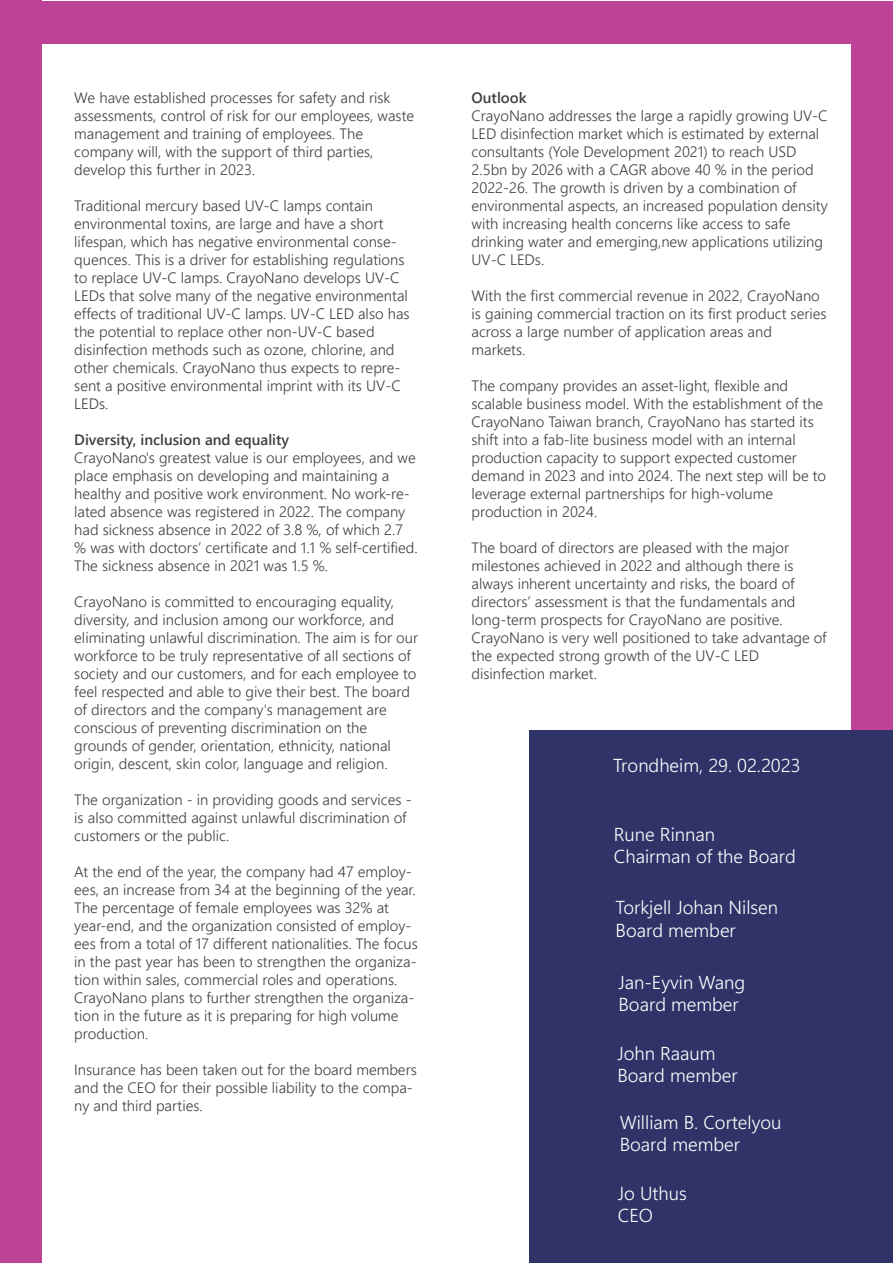
<style>
.page{position:relative;width:893px;height:1263px;background:#fff}
.page>*{position:absolute;margin:0;border:0;box-sizing:border-box;transform-origin:0 0}
.t1{font:18.75px/22.4px "Segoe UI Variable";color:#fff}
.t2{font:300 15px/18px "Segoe UI";color:#3f3f3f}
.t3{font:600 15px "Segoe UI";color:#3f3f3f}
</style>
<div class="page">
<div style="left:851px;top:2px;width:42px;height:1261px;background:#be4398"></div>
<div style="left:0;top:0;width:41px;height:1263px;background:#be4398"></div>
<div style="left:0;top:2px;width:890px;height:42px;background:#be4398"></div>
<div style="left:529px;top:730px;width:364px;height:532px;background:#2f3367"></div>
<p class="t2" style="left:74px;top:87px;width:341px">We have established processes for safety and risk assessments, control of risk for our employees, waste management and training of employees. The company will, with the support of third parties, develop this further in 2023.</p>
<p class="t2" style="left:74px;top:195px;width:337px">Traditional mercury based UV-C lamps contain environmental toxins, are large and have a short lifespan, which has negative environmental conse&shy;quences. This is a driver for establishing regulations to replace UV-C lamps. CrayoNano develops UV-C LEDs that solve many of the negative environmental effects of traditional UV-C lamps. UV-C LED also has the potential to replace other non-UV-C based disinfection methods such as ozone, chlorine, and other chemicals. CrayoNano thus expects to repre&shy;sent a positive environmental imprint with its UV-C LEDs.</p>
<p class="t3" style="left:74px;top:426px;width:216px">Diversity, inclusion and equality</p>
<p class="t2" style="left:74px;top:447px;width:345px">CrayoNano's greatest value is our employees, and we place emphasis on developing and maintaining a healthy and positive work environment. No work-re&shy;lated absence was registered in 2022. The company had sickness absence in 2022 of 3.8 %, of which 2.7 % was with doctors’ certificate and 1.1 % self-certified.<br>The sickness absence in 2021 was 1.5 %.</p>
<p class="t2" style="left:74px;top:591px;width:345px">CrayoNano is committed to encouraging equality, diversity, and inclusion among our workforce, and eliminating unlawful discrimination. The aim is for our workforce to be truly representative of all sections of society and our customers, and for each employee to feel respected and able to give their best. The board of directors and the company's management are conscious of preventing discrimination on the grounds of gender, orientation, ethnicity, national origin, descent, skin color, language and religion.</p>
<p class="t2" style="left:74px;top:789px;width:339px">The organization - in providing goods and services - is also committed against unlawful discrimination of customers or the public.</p>
<p class="t2" style="left:74px;top:861px;width:345px">At the end of the year, the company had 47 employ&shy;ees, an increase from 34 at the beginning of the year.<br>The percentage of female employees was 32% at year-end, and the organization consisted of employ&shy;ees from a total of 17 different nationalities. The focus in the past year has been to strengthen the organiza&shy;tion within sales, commercial roles and operations.<br>CrayoNano plans to further strengthen the organiza&shy;tion in the future as it is preparing for high volume production.</p>
<p class="t2" style="left:74px;top:1059px;width:344px">Insurance has been taken out for the board members and the CEO for their possible liability to the compa&shy;ny and third parties.</p>
<p class="t3" style="left:472px;top:84px;width:57px">Outlook</p>
<p class="t2" style="left:472px;top:105px;width:358px">CrayoNano addresses the large a rapidly growing UV-C LED disinfection market which is estimated by external consultants (Yole Development 2021) to reach USD 2.5bn by 2026 with a CAGR above 40 % in the period 2022-26. The growth is driven by a combination of environmental aspects, an increased population density with increasing health concerns like access to safe drinking water and emerging,new applications utilizing UV-C LEDs.</p>
<p class="t2" style="left:472px;top:285px;width:357px">With the first commercial revenue in 2022, CrayoNano is gaining commercial traction on its first product series across a large number of application areas and markets.</p>
<p class="t2" style="left:472px;top:375px;width:356px">The company provides an asset-light, flexible and scalable business model. With the establishment of the CrayoNano Taiwan branch, CrayoNano has started its shift into a fab-lite business model with an internal production capacity to support expected customer demand in 2023 and into 2024. The next step will be to leverage external partnerships for high-volume production in 2024.</p>
<p class="t2" style="left:472px;top:537px;width:357px">The board of directors are pleased with the major milestones achieved in 2022 and although there is always inherent uncertainty and risks, the board of directors’ assessment is that the fundamentals and long-term prospects for CrayoNano are positive.<br>CrayoNano is very well positioned to take advantage of the expected strong growth of the UV-C LED disinfection market.</p>
<p class="t1" style="left:613px;top:754px;width:189px">Trondheim, 29. 02.2023</p>
<p class="t1" style="left:614px;top:822px;width:184px">Rune Rinnan<br>Chairman of the Board</p>
<p class="t1" style="left:616px;top:896px;width:164px">Torkjell Johan Nilsen<br>Board member</p>
<p class="t1" style="left:618px;top:970px;width:128px">Jan-Eyvin Wang<br>Board member</p>
<p class="t1" style="left:617px;top:1042px;width:122px">John Raaum<br>Board member</p>
<p class="t1" style="left:620px;top:1111px;width:163px">William B. Cortelyou<br>Board member</p>
<p class="t1" style="left:618px;top:1181px;width:70px">Jo Uthus<br>CEO</p>
</div>
